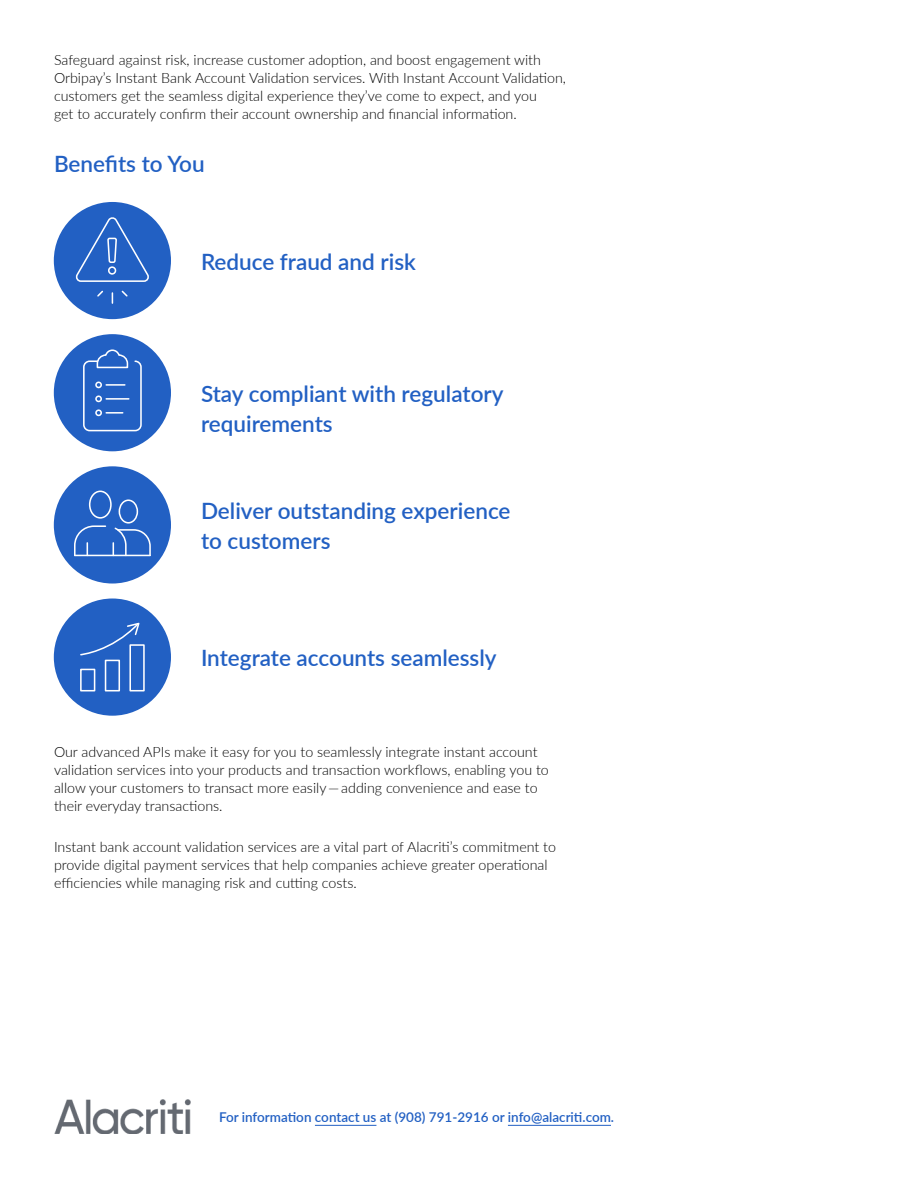
<style>
.page{position:relative;width:918px;height:1188px;background:#fff}
.page>*{position:absolute;margin:0;border:0;box-sizing:border-box;transform-origin:0 0}
.t1{font:600 22.5px/30px "Lato";color:#2260c3}
.t2{font:300 14.25px/18px "Lato";color:#000}
.t3{font:600 13.5px "Lato";color:#2260c3}
</style>
<div class="page">
<hr style="left:315px;top:1125px;width:61px;height:1px;background:#2260c3">
<hr style="left:508px;top:1125px;width:103px;height:1px;background:#2260c3">
<img style="left:54px;top:1100px;width:137px;height:34px">
<div style="left:54px;top:202px;width:117px;height:117px;background:#2260c3;border-radius:50%"></div>
<svg style="left:76px;top:202px;width:75px;height:109px"></svg>
<div style="left:54px;top:334px;width:117px;height:117px;background:#2260c3;border-radius:50%"></div>
<div style="left:83px;top:360px;width:59px;height:71px;border:2px solid #fff;border-radius:6px"></div>
<svg style="left:96px;top:349px;width:33px;height:20px"></svg>
<svg style="left:106px;top:412px;width:17px;height:2px"></svg>
<hr style="left:106px;top:398px;width:23px;height:2px;background:#fff">
<div style="left:95px;top:395px;width:7px;height:7px;border:2px solid #fff;border-radius:50%"></div>
<svg style="left:106px;top:384px;width:19px;height:2px"></svg>
<div style="left:95px;top:382px;width:7px;height:6px;border:2px solid #fff;border-radius:50%"></div>
<div style="left:95px;top:409px;width:7px;height:7px;border:2px solid #fff;border-radius:50%"></div>
<div style="left:54px;top:466px;width:117px;height:118px;background:#2260c3;border-radius:50%"></div>
<div style="left:119px;top:499px;width:19px;height:25px;border:2px solid #fff;border-radius:50%"></div>
<div style="left:89px;top:491px;width:23px;height:28px;border:2px solid #fff;border-radius:50%"></div>
<svg style="left:113px;top:527px;width:38px;height:30px"></svg>
<svg style="left:74px;top:525px;width:33px;height:32px"></svg>
<hr style="left:75px;top:555px;width:75px;height:1px;background:#fff">
<div style="left:54px;top:599px;width:117px;height:117px;background:#2260c3;border-radius:50%"></div>
<div style="left:80px;top:669px;width:15px;height:22px;border:2px solid #fff"></div>
<div style="left:105px;top:660px;width:15px;height:31px;border:2px solid #fff"></div>
<div style="left:129px;top:644px;width:16px;height:47px;border:2px solid #fff"></div>
<svg style="left:80px;top:622px;width:61px;height:34px"></svg>
<p class="t2" style="left:54px;top:51px;width:514px">Safeguard against risk, increase customer adoption, and boost engagement with Orbipay’s Instant Bank Account Validation services. With Instant Account Validation, customers get the seamless digital experience they’ve come to expect, and you<br>get to accurately confirm their account ownership and financial information.</p>
<p class="t1" style="left:54px;top:148px;width:152px">Benefits to You</p>
<p class="t1" style="left:201px;top:245px;width:216px">Reduce fraud and risk</p>
<p class="t1" style="left:201px;top:378px;width:304px">Stay compliant with regulatory requirements</p>
<p class="t1" style="left:201px;top:495px;width:311px">Deliver outstanding experience to customers</p>
<p class="t1" style="left:201px;top:642px;width:297px">Integrate accounts seamlessly</p>
<p class="t2" style="left:54px;top:743px;width:496px">Our advanced APIs make it easy for you to seamlessly integrate instant account validation services into your products and transaction workflows, enabling you to allow your customers to transact more easily — adding convenience and ease to their everyday transactions.</p>
<p class="t2" style="left:54px;top:837px;width:504px">Instant bank account validation services are a vital part of Alacriti’s commitment to provide digital payment services that help companies achieve greater operational efficiencies while managing risk and cutting costs.</p>
<p class="t3" style="left:219px;top:1108px;width:397px">For information contact us at (908) 791-2916 or info@alacriti.com.</p>
</div>
